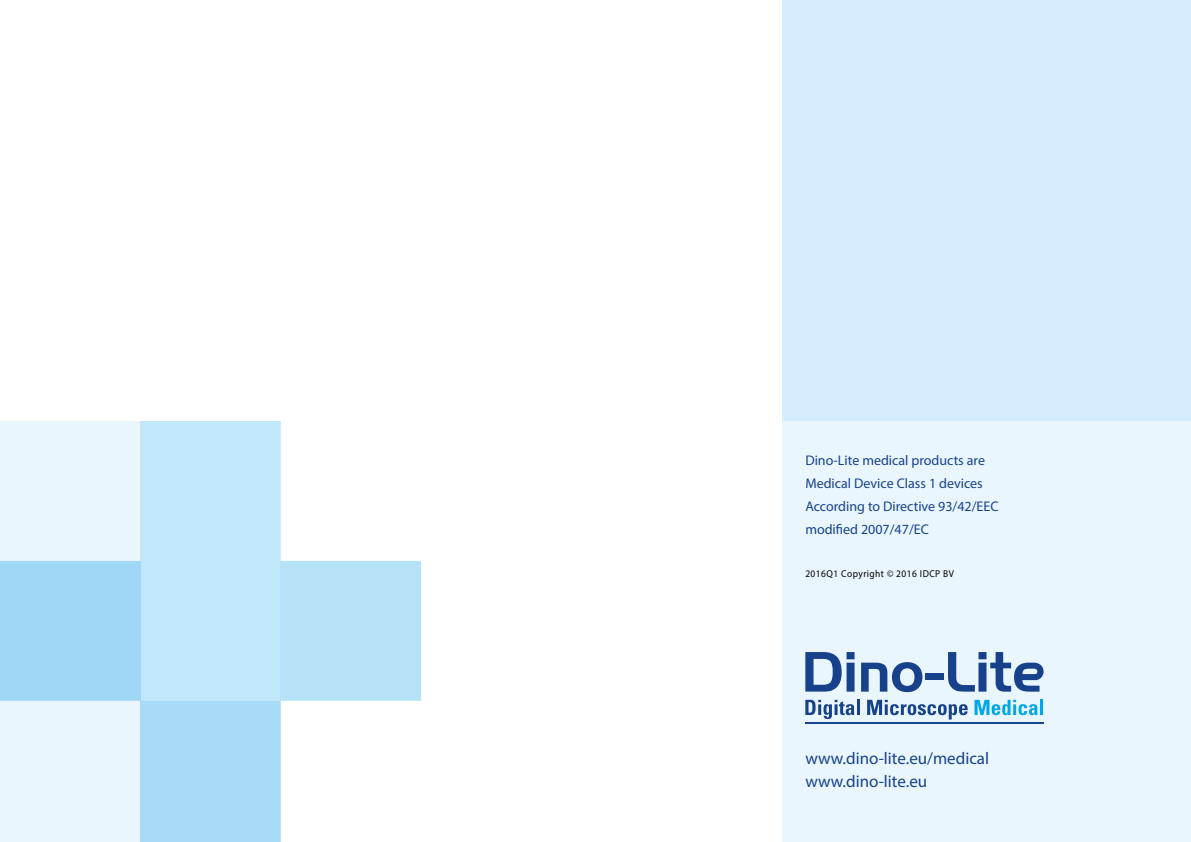
<style>
.page{position:relative;width:1191px;height:842px;background:#fff}
.page>*{position:absolute;margin:0;border:0;box-sizing:border-box;transform-origin:0 0}
.t1{font:17px/23px "Myriad Pro";color:#17428b}
.t2{font:14px/23px "Myriad Pro";color:#17428b}
.t3{font:10px "Myriad Pro";letter-spacing:.05em;color:#000;scale:.94 1}
</style>
<div class="page">
<svg style="left:0;top:421px;width:421px;height:421px"></svg>
<div style="left:782px;top:0;width:409px;height:842px;background:#d4edfc"></div>
<div style="left:782px;top:421px;width:409px;height:421px;background:#eaf6fe"></div>
<svg style="left:805px;top:700px;width:49px;height:19px"></svg>
<hr style="left:856px;top:700px;width:3px;height:15px;background:#17428b">
<svg style="left:867px;top:700px;width:100px;height:19px"></svg>
<svg style="left:974px;top:700px;width:63px;height:15px"></svg>
<hr style="left:1040px;top:700px;width:3px;height:15px;background:#00a8e7">
<svg style="left:805px;top:652px;width:49px;height:40px"></svg>
<svg style="left:861px;top:662px;width:61px;height:30px"></svg>
<div style="left:925px;top:673px;width:18px;height:7px;background:#17428b"></div>
<svg style="left:948px;top:652px;width:95px;height:40px"></svg>
<hr style="left:805px;top:722px;width:238px;height:2px;background:#17428b">
<p class="t2" style="left:805px;top:449px;width:195px">Dino-Lite medical products are<br>Medical Device Class 1 devices<br>According to Directive 93/42/EEC modified 2007/47/EC</p>
<p class="t3" style="left:805px;top:567px;width:160px">2016Q1 Copyright © 2016 IDCP BV</p>
<p class="t1" style="left:805px;top:746px;width:185px">www.dino-lite.eu/medical www.dino-lite.eu</p>
</div>
